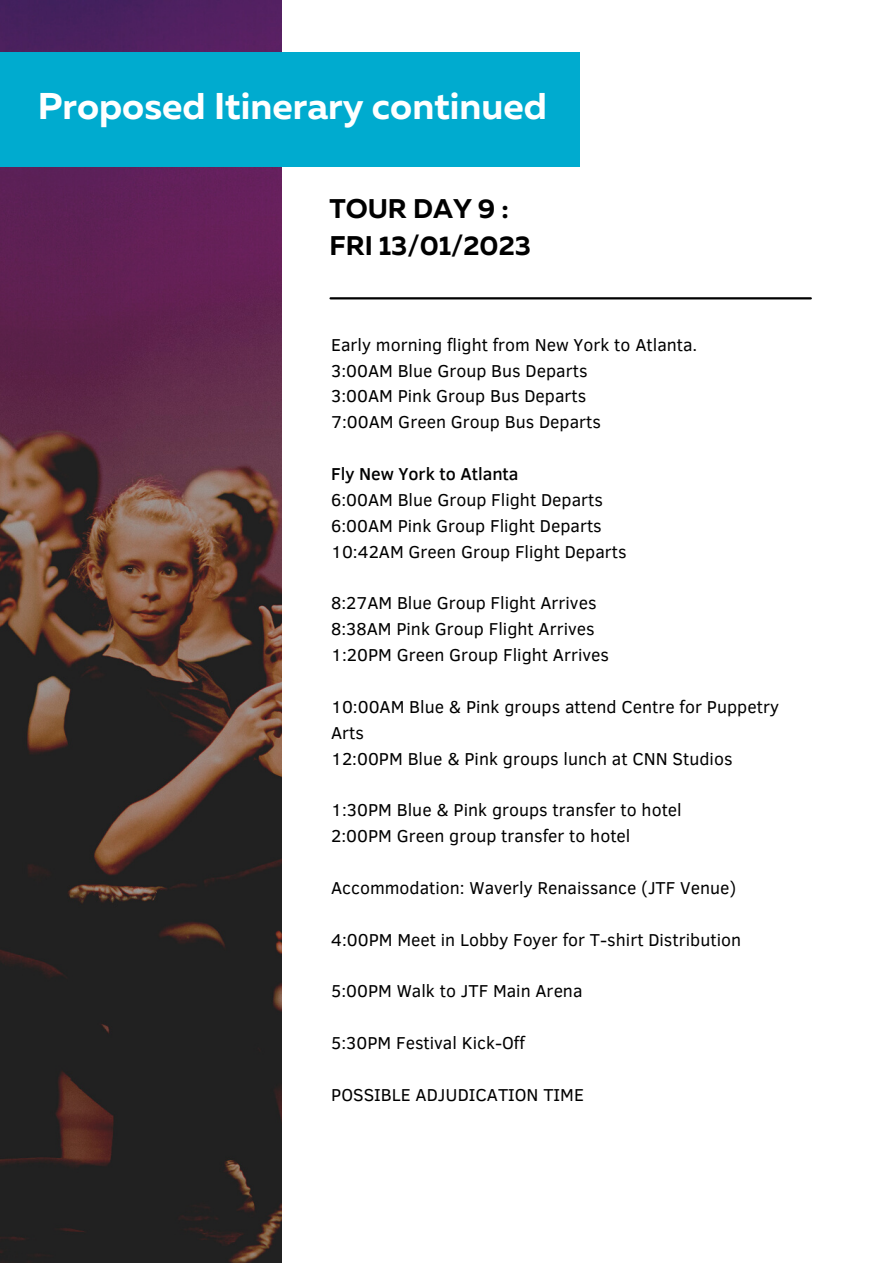
<style>
.page{position:relative;width:893px;height:1264px;background:#fff}
.page>*{position:absolute;margin:0;border:0;box-sizing:border-box;transform-origin:0 0}
.t1{font:700 37.2px "Muller";color:#fff}
.t2{font:700 27px/37px "Muller";color:#000}
.t3{font:17.7px/25.8px "Clear Sans";color:#000}
.t4{font:500 17.7px "Clear Sans";color:#000}
</style>
<div class="page">
<img style="left:0;top:0;width:281px;height:1262px">
<div style="left:0;top:52px;width:579px;height:114px;background:#00abcf"></div>
<hr style="left:330px;top:297px;width:480px;height:2px;background:#000">
<h1 class="t1" style="left:38px;top:91px;width:511px">Proposed Itinerary continued</h1>
<h2 class="t2" style="left:329px;top:192px;width:203px">TOUR DAY 9 :<br>FRI 13/01/2023</h2>
<p class="t3" style="left:331px;top:331px;width:368px">Early morning flight from New York to Atlanta.<br>3:00AM Blue Group Bus Departs<br>3:00AM Pink Group Bus Departs<br>7:00AM Green Group Bus Departs</p>
<p class="t4" style="left:331px;top:461px;width:189px">Fly New York to Atlanta</p>
<p class="t3" style="left:331px;top:486px;width:297px">6:00AM Blue Group Flight Departs<br>6:00AM Pink Group Flight Departs<br>10:42AM Green Group Flight Departs</p>
<p class="t3" style="left:331px;top:589px;width:279px">8:27AM Blue Group Flight Arrives<br>8:38AM Pink Group Flight Arrives<br>1:20PM Green Group Flight Arrives</p>
<p class="t3" style="left:331px;top:693px;width:449px">10:00AM Blue &amp; Pink groups attend Centre for Puppetry<br>Arts<br>12:00PM Blue &amp; Pink groups lunch at CNN Studios</p>
<p class="t3" style="left:331px;top:796px;width:352px">1:30PM Blue &amp; Pink groups transfer to hotel<br>2:00PM Green group transfer to hotel</p>
<p class="t3" style="left:331px;top:873px;width:407px">Accommodation: Waverly Renaissance (JTF Venue)</p>
<p class="t3" style="left:331px;top:925px;width:411px">4:00PM Meet in Lobby Foyer for T-shirt Distribution</p>
<p class="t3" style="left:331px;top:977px;width:253px">5:00PM Walk to JTF Main Arena</p>
<p class="t3" style="left:331px;top:1029px;width:195px">5:30PM Festival Kick-Off</p>
<p class="t3" style="left:331px;top:1080px;width:254px">POSSIBLE ADJUDICATION TIME</p>
</div>
